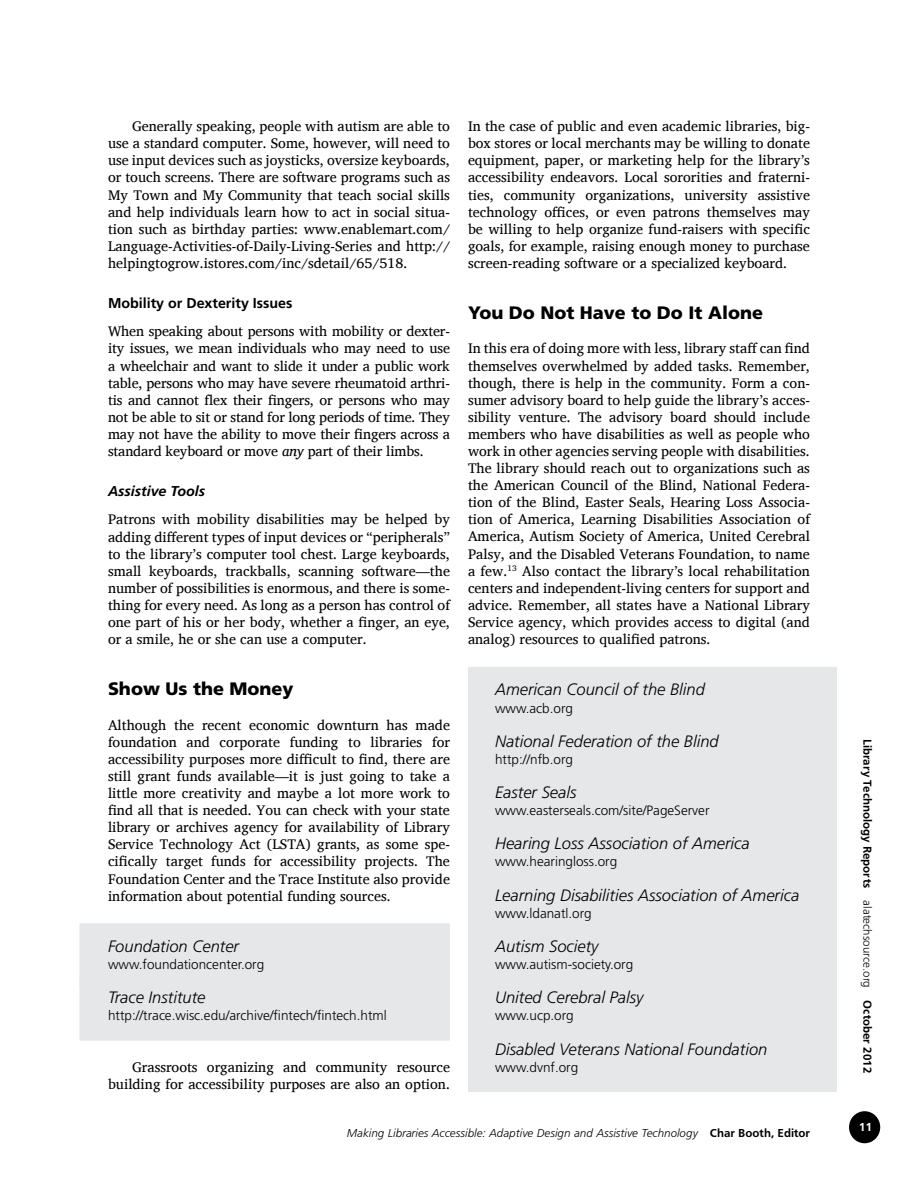
<style>
.page{position:relative;width:918px;height:1188px;background:#fff}
.page>*{position:absolute;margin:0;border:0;box-sizing:border-box;transform-origin:0 0}
.t1{font:900 18px "Frutiger";color:#000}
.t2{font:italic 300 16.5px "Frutiger";color:#000}
.t3{font:14.25px/17.1px "Charis SIL";color:#000;text-align:justify}
.t4{font:700 14.25px "Frutiger";color:#000}
.t5{font:italic 700 14.25px "Frutiger";color:#000}
.t6{font:300 13.5px "Frutiger";color:#000}
.t7{font:12px "Frugal Sans Light Italic DTC";color:#000}
.t8{font:12px "Frugal Sans Bold DTC";color:#000}
.t9{font:12px "Frugal Sans Bold DTC";color:#fff}
.s1{font-style:italic}
.s2{font-family:"Frugal Sans Bold DTC"}
.s3{font-family:"Frugal Sans Light DTC"}
</style>
<div class="page">
<div style="left:850px;top:1112px;width:29px;height:31px;background:#000;border-radius:50%"></div>
<div style="left:849px;top:1111px;width:31px;height:32px;border:2px solid #000;border-radius:50%"></div>
<div style="left:80px;top:923px;width:370px;height:66px;background:#e6e7e8"></div>
<div style="left:80px;top:975px;width:370px;height:66px;background:#e6e7e8"></div>
<div style="left:468px;top:667px;width:369px;height:66px;background:#e6e7e8"></div>
<div style="left:468px;top:718px;width:369px;height:66px;background:#e6e7e8"></div>
<div style="left:468px;top:770px;width:369px;height:66px;background:#e6e7e8"></div>
<div style="left:468px;top:821px;width:369px;height:66px;background:#e6e7e8"></div>
<div style="left:468px;top:872px;width:369px;height:66px;background:#e6e7e8"></div>
<div style="left:468px;top:923px;width:369px;height:66px;background:#e6e7e8"></div>
<div style="left:468px;top:975px;width:369px;height:66px;background:#e6e7e8"></div>
<div style="left:468px;top:1026px;width:369px;height:66px;background:#e6e7e8"></div>
<p class="t3" style="left:108px;top:118px;width:344px;text-indent:24px">Generally speaking, people with autism are able to use a standard computer. Some, however, will need to use input devices such as joysticks, oversize keyboards, or touch screens. There are software programs such as My Town and My Community that teach social skills and help individuals learn how to act in social situa&shy;tion such as birthday parties: www.enablemart.com/ Language-Activities-of-Daily-Living-Series and http:// helpingtogrow.istores.com/inc/sdetail/65/518.</p>
<p class="t4" style="left:108px;top:295px;width:186px">Mobility or Dexterity Issues</p>
<p class="t3" style="left:108px;top:323px;width:344px">When speaking about persons with mobility or dexter&shy;ity issues, we mean individuals who may need to use a wheelchair and want to slide it under a public work table, persons who may have severe rheumatoid arthri&shy;tis and cannot flex their fingers, or persons who may not be able to sit or stand for long periods of time. They may not have the ability to move their fingers across a standard keyboard or move <span class="s1">any</span> part of their limbs.</p>
<p class="t5" style="left:108px;top:483px;width:99px">Assistive Tools</p>
<p class="t3" style="left:108px;top:511px;width:344px">Patrons with mobility disabilities may be helped by adding different types of input devices or “peripherals” to the library’s computer tool chest. Large keyboards, small keyboards, trackballs, scanning software—the number of possibilities is enormous, and there is some&shy;thing for every need. As long as a person has control of one part of his or her body, whether a finger, an eye, or a smile, he or she can use a computer.</p>
<p class="t1" style="left:108px;top:678px;width:187px">Show Us the Money</p>
<p class="t3" style="left:108px;top:716px;width:344px">Although the recent economic downturn has made foundation and corporate funding to libraries for accessibility purposes more difficult to find, there are still grant funds available—it is just going to take a little more creativity and maybe a lot more work to find all that is needed. You can check with your state library or archives agency for availability of Library Service Technology Act (LSTA) grants, as some spe&shy;cifically target funds for accessibility projects. The Foundation Center and the Trace Institute also provide information about potential funding sources.</p>
<p class="t2" style="left:108px;top:937px;width:133px">Foundation Center</p>
<p class="t6" style="left:108px;top:957px;width:158px">www.foundationcenter.org</p>
<p class="t2" style="left:108px;top:988px;width:99px">Trace Institute</p>
<p class="t6" style="left:108px;top:1008px;width:280px">http://trace.wisc.edu/archive/fintech/fintech.html</p>
<p class="t3" style="left:108px;top:1058px;width:344px;text-align:right">Grassroots organizing and community resource building for accessibility purposes are also an option.</p>
<p class="t3" style="left:468px;top:118px;width:344px">In the case of public and even academic libraries, big&shy;box stores or local merchants may be willing to donate equipment, paper, or marketing help for the library’s accessibility endeavors. Local sororities and fraterni&shy;ties, community organizations, university assistive technology offices, or even patrons themselves may be willing to help organize fund-raisers with specific goals, for example, raising enough money to purchase screen-reading software or a specialized keyboard.</p>
<p class="t1" style="left:468px;top:302px;width:297px">You Do Not Have to Do It Alone</p>
<p class="t3" style="left:468px;top:340px;width:344px">In this era of doing more with less, library staff can find themselves overwhelmed by added tasks. Remember, though, there is help in the community. Form a con&shy;sumer advisory board to help guide the library’s acces&shy;sibility venture. The advisory board should include members who have disabilities as well as people who work in other agencies serving people with disabilities.<br>The library should reach out to organizations such as the American Council of the Blind, National Federa&shy;tion of the Blind, Easter Seals, Hearing Loss Associa&shy;tion of America, Learning Disabilities Association of America, Autism Society of America, United Cerebral Palsy, and the Disabled Veterans Foundation, to name a few.<sup>13</sup> Also contact the library’s local rehabilitation centers and independent-living centers for support and advice. Remember, all states have a National Library Service agency, which provides access to digital (and analog) resources to qualified patrons.</p>
<p class="t2" style="left:495px;top:680px;width:211px">American Council of the Blind</p>
<p class="t6" style="left:495px;top:700px;width:80px">www.acb.org</p>
<p class="t2" style="left:495px;top:732px;width:225px">National Federation of the Blind</p>
<p class="t6" style="left:495px;top:752px;width:80px">http://nfb.org</p>
<p class="t2" style="left:495px;top:783px;width:83px">Easter Seals</p>
<p class="t6" style="left:495px;top:803px;width:216px">www.easterseals.com/site/PageServer</p>
<p class="t2" style="left:495px;top:834px;width:256px">Hearing Loss Association of America</p>
<p class="t6" style="left:495px;top:854px;width:124px">www.hearingloss.org</p>
<p class="t2" style="left:495px;top:885px;width:306px">Learning Disabilities Association of America</p>
<p class="t6" style="left:495px;top:905px;width:98px">www.ldanatl.org</p>
<p class="t2" style="left:495px;top:937px;width:105px">Autism Society</p>
<p class="t6" style="left:495px;top:957px;width:140px">www.autism-society.org</p>
<p class="t2" style="left:495px;top:988px;width:150px">United Cerebral Palsy</p>
<p class="t6" style="left:495px;top:1008px;width:80px">www.ucp.org</p>
<p class="t2" style="left:495px;top:1039px;width:274px">Disabled Veterans National Foundation</p>
<p class="t6" style="left:495px;top:1059px;width:85px">www.dvnf.org</p>
<p class="t7" style="left:347px;top:1126px;width:465px">Making Libraries Accessible: Adaptive Design and Assistive Technology <span class="s2">Char Booth, Editor</span></p>
<p class="t8" style="left:874px;top:739px;width:336px;rotate:90deg">Library Technology Reports <span class="s3">alatechsource.org</span> October 2012</p>
<p class="t9" style="left:859px;top:1120px;width:14px">11</p>
</div>
